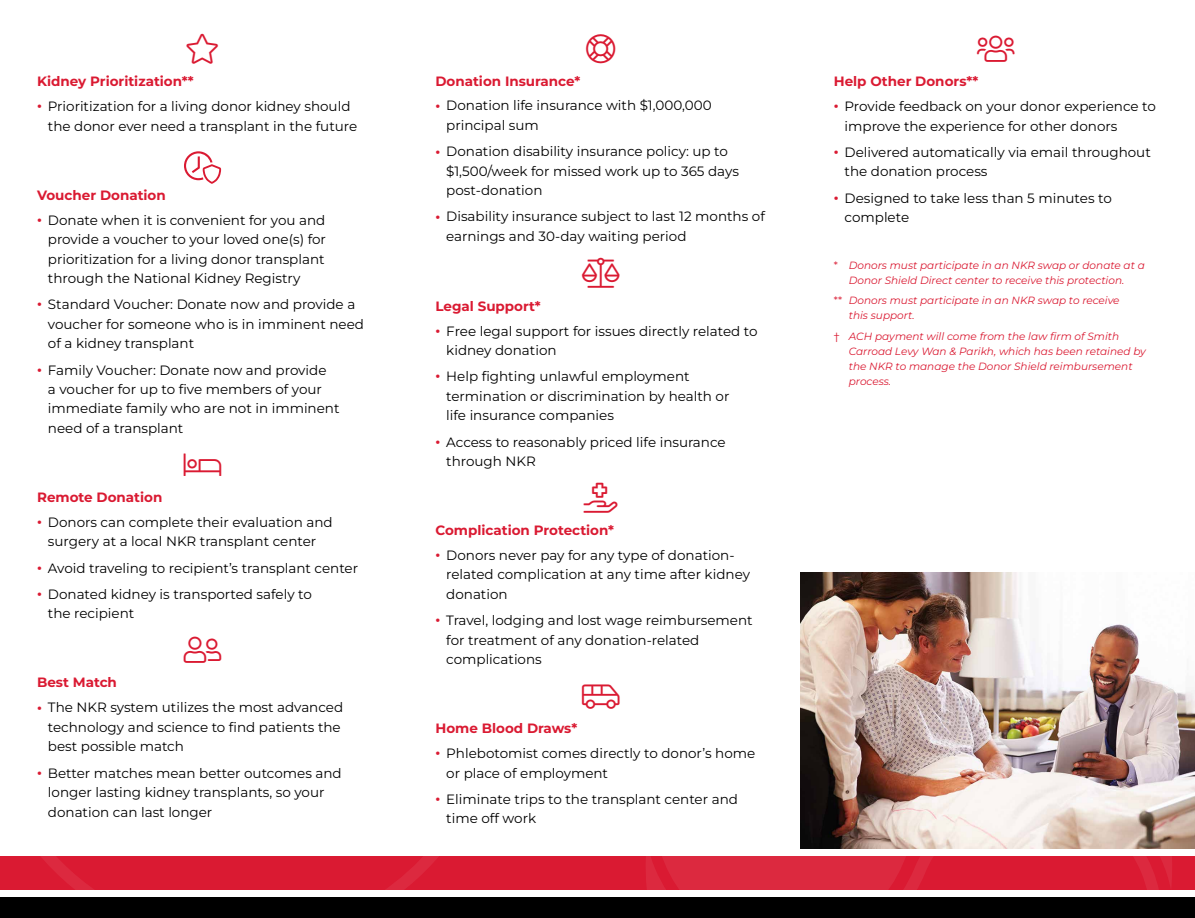
<style>
.page{position:relative;width:1195px;height:918px;background:#fff}
.page>*{position:absolute;margin:0;border:0;box-sizing:border-box;transform-origin:0 0}
.t1{font:300 30px "Font Awesome 5 Pro";color:#da1a32}
.t2{font:13.5px/19.5px "Montserrat";color:#000}
.t3{font:700 13.5px "Montserrat";color:#da1a32}
.t4{font:italic 10.5px/15px "Montserrat";color:#da1a32}
.s1{font-weight:700;color:#da1a32}
.s2{font-style:normal}
</style>
<div class="page">
<div style="left:0;top:856px;width:1195px;height:34px;background:#da1a32"></div>
<svg style="left:646px;top:856px;width:526px;height:34px;fill:#dc293f"></svg>
<svg style="left:41px;top:856px;width:398px;height:34px"></svg>
<div style="left:0;top:897px;width:1195px;height:21px;background:#000"></div>
<svg style="left:184px;top:151px;width:37px;height:33px"></svg>
<img style="left:800px;top:572px;width:395px;height:277px">
<p class="t3" style="left:37px;top:72px;width:158px">Kidney Prioritization**</p>
<p class="t2" style="left:48px;top:96px;width:311px;text-indent:-11px"><span class="s1">•</span> Prioritization for a living donor kidney should the donor ever need a transplant in the future</p>
<p class="t3" style="left:37px;top:186px;width:130px">Voucher Donation</p>
<p class="t2" style="left:48px;top:210px;width:280px;text-align:justify;text-indent:-11px"><span class="s1">•</span> Donate when it is convenient for you and provide a voucher to your loved one(s) for prioritization for a living donor transplant through the National Kidney Registry</p>
<p class="t2" style="left:48px;top:294px;width:318px;text-indent:-11px"><span class="s1">•</span> Standard Voucher: Donate now and provide a voucher for someone who is in imminent need of a kidney transplant</p>
<p class="t2" style="left:48px;top:360px;width:293px;text-indent:-11px"><span class="s1">•</span> Family Voucher: Donate now and provide<br>a voucher for up to five members of your immediate family who are not in imminent need of a transplant</p>
<p class="t3" style="left:37px;top:488px;width:127px">Remote Donation</p>
<p class="t2" style="left:37px;top:512px;width:297px;text-align:center"><span class="s1">•</span> Donors can complete their evaluation and surgery at a local NKR transplant center</p>
<p class="t2" style="left:37px;top:558px;width:322px"><span class="s1">•</span> Avoid traveling to recipient’s transplant center</p>
<p class="t2" style="left:48px;top:584px;width:266px;text-indent:-11px"><span class="s1">•</span> Donated kidney is transported safely to the recipient</p>
<h1 class="t1" style="left:184px;top:635px;width:39px">◆▲■▲</h1>
<p class="t3" style="left:37px;top:674px;width:81px">Best Match</p>
<p class="t2" style="left:48px;top:697px;width:297px;text-indent:-11px"><span class="s1">•</span> The NKR system utilizes the most advanced technology and science to find patients the best possible match</p>
<p class="t2" style="left:48px;top:763px;width:295px;text-indent:-11px"><span class="s1">•</span> Better matches mean better outcomes and longer lasting kidney transplants, so your donation can last longer</p>
<h1 class="t1" style="left:586px;top:34px;width:31px">●■</h1>
<p class="t3" style="left:435px;top:72px;width:146px">Donation Insurance*</p>
<p class="t2" style="left:446px;top:95px;width:267px;text-indent:-11px"><span class="s1">•</span> Donation life insurance with $1,000,000 principal sum</p>
<p class="t2" style="left:446px;top:141px;width:294px;text-indent:-11px"><span class="s1">•</span> Donation disability insurance policy: up to $1,500/week for missed work up to 365 days post-donation</p>
<p class="t2" style="left:446px;top:206px;width:320px;text-indent:-11px"><span class="s1">•</span> Disability insurance subject to last 12 months of earnings and 30-day waiting period</p>
<h1 class="t1" style="left:582px;top:258px;width:39px">●■▲●</h1>
<p class="t3" style="left:435px;top:297px;width:107px">Legal Support*</p>
<p class="t2" style="left:446px;top:321px;width:313px;text-indent:-11px"><span class="s1">•</span> Free legal support for issues directly related to kidney donation</p>
<p class="t2" style="left:446px;top:366px;width:285px;text-indent:-11px"><span class="s1">•</span> Help fighting unlawful employment termination or discrimination by health or life insurance companies</p>
<p class="t2" style="left:446px;top:432px;width:281px;text-indent:-11px"><span class="s1">•</span> Access to reasonably priced life insurance through NKR</p>
<h1 class="t1" style="left:584px;top:482px;width:35px">■□●■●</h1>
<p class="t3" style="left:435px;top:521px;width:180px">Complication Protection*</p>
<p class="t2" style="left:446px;top:545px;width:305px;text-indent:-11px"><span class="s1">•</span> Donors never pay for any type of donation&shy;related complication at any time after kidney donation</p>
<p class="t2" style="left:446px;top:610px;width:308px;text-indent:-11px"><span class="s1">•</span> Travel, lodging and lost wage reimbursement for treatment of any donation-related complications</p>
<h1 class="t1" style="left:582px;top:681px;width:39px">▲◆▼▼●❖■</h1>
<p class="t3" style="left:435px;top:719px;width:143px">Home Blood Draws*</p>
<p class="t2" style="left:446px;top:743px;width:310px;text-indent:-11px"><span class="s1">•</span> Phlebotomist comes directly to donor’s home or place of employment</p>
<p class="t2" style="left:446px;top:789px;width:293px;text-indent:-11px"><span class="s1">•</span> Eliminate trips to the transplant center and time off work</p>
<h1 class="t1" style="left:977px;top:34px;width:39px">◆▲▲</h1>
<p class="t3" style="left:834px;top:72px;width:146px">Help Other Donors**</p>
<p class="t2" style="left:844px;top:96px;width:313px;text-indent:-11px"><span class="s1">•</span> Provide feedback on your donor experience to improve the experience for other donors</p>
<p class="t2" style="left:844px;top:142px;width:308px;text-indent:-11px"><span class="s1">•</span> Delivered automatically via email throughout the donation process</p>
<p class="t2" style="left:844px;top:188px;width:269px;text-indent:-11px"><span class="s1">•</span> Designed to take less than 5 minutes to complete</p>
<p class="t4" style="left:834px;top:257px;width:313px;text-align:center"><span class="s2">*</span> Donors must participate in an NKR swap or donate at a<br>Donor Shield Direct center to receive this protection.</p>
<p class="t4" style="left:849px;top:293px;width:272px;text-indent:-15px"><span class="s2">**</span> Donors must participate in an NKR swap to receive this support.</p>
<p class="t4" style="left:849px;top:328px;width:299px;text-indent:-15px"><span class="s2">†</span> ACH payment will come from the law firm of Smith Carroad Levy Wan &amp; Parikh, which has been retained by the NKR to manage the Donor Shield reimbursement process.</p>
</div>
